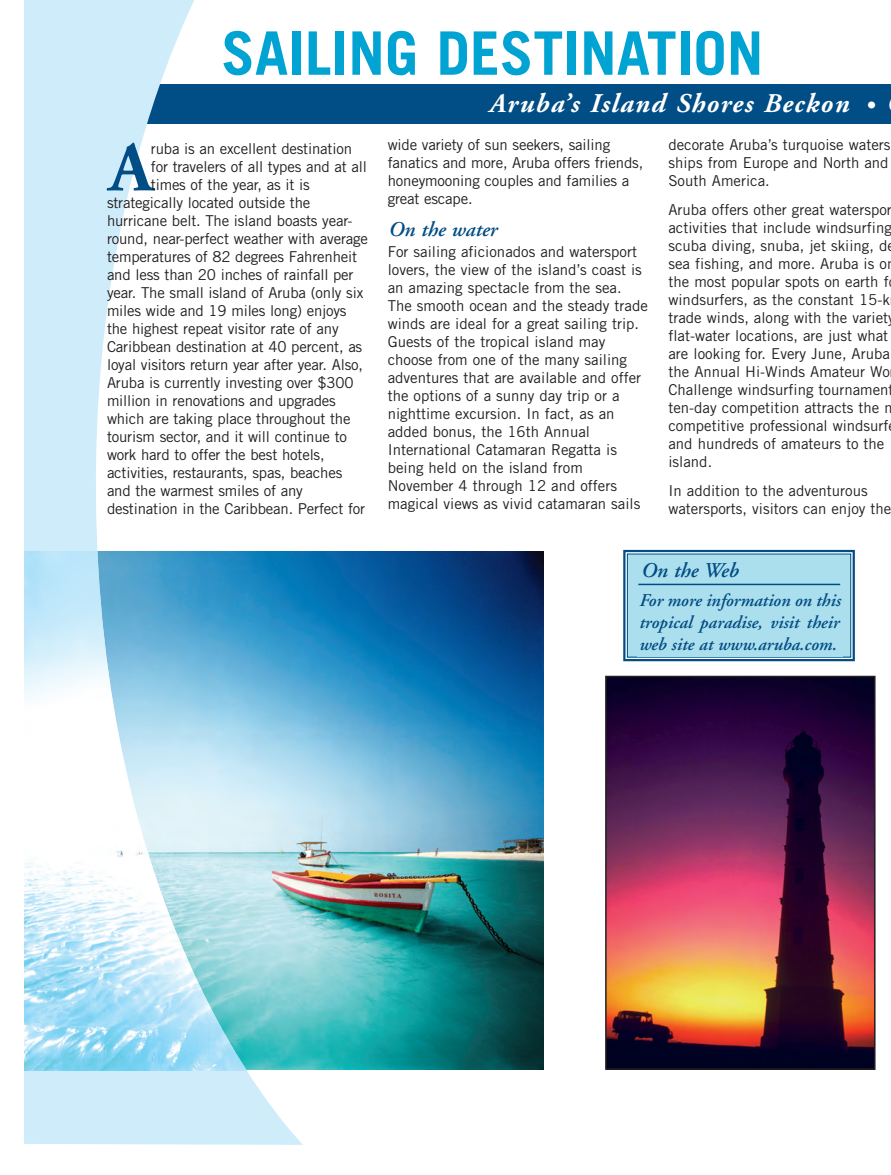
<style>
.page{position:relative;width:891px;height:1175px;background:#fff}
.page>*{position:absolute;margin:0;border:0;box-sizing:border-box;transform-origin:0 0}
.t1{font:700 70.65px "Adobe Garamond";color:#014d85}
.t2{font:700 60px "Trade Gothic";color:#00a3d1}
.t3{font:italic 700 27px "Adobe Garamond";letter-spacing:.05em;color:#fff}
.t4{font:italic 600 21px "Adobe Garamond";color:#014d85}
.t5{font:italic 600 18px/21.6px "Adobe Garamond";color:#014d85;text-align:justify}
.t6{font:15px/18px "Trade Gothic";color:#231f20}
.s1{font-family:"Trade Gothic";font-style:normal;font-size:19.5px}
</style>
<div class="page">
<img style="left:303px;top:551px;width:240px;height:518px">
<div style="left:53px;top:84px;width:838px;height:39px;background:#014d85"></div>
<svg style="left:24px;top:0;width:279px;height:1144px"></svg>
<img style="left:24px;top:552px;width:223px;height:518px">
<div style="left:627px;top:554px;width:224px;height:103px;background:#acdfed"></div>
<div style="left:623px;top:550px;width:232px;height:111px;border:2px solid #014d85"></div>
<div style="left:627px;top:553px;width:224px;height:104px;border:1px solid #014d85"></div>
<div style="left:637px;top:592px;width:205px;height:64px;background:#acdfed"></div>
<hr style="left:638px;top:583px;width:202px;height:2px;background:#014d85">
<img style="left:608px;top:678px;width:265px;height:388px">
<div style="left:605px;top:675px;width:271px;height:394px;border:2px solid #231f20"></div>
<h2 class="t2" style="left:222px;top:31px;width:543px">SAILING DESTINATION</h2>
<h3 class="t3" style="left:489px;top:92px;width:389px">Aruba’s Island Shores Beckon <span class="s1">•</span></h3>
<h1 class="t1" style="left:109px;top:140px;width:46px">A</h1>
<p class="t6" style="left:151px;top:141px;width:203px">ruba is an excellent destination</p>
<p class="t6" style="left:151px;top:159px;width:218px">for travelers of all types and at all</p>
<p class="t6" style="left:151px;top:177px;width:160px">times of the year, as it is</p>
<p class="t6" style="left:107px;top:195px;width:205px">strategically located outside the</p>
<p class="t6" style="left:107px;top:213px;width:247px">hurricane belt. The island boasts year-</p>
<p class="t6" style="left:107px;top:231px;width:263px">round, near-perfect weather with average</p>
<p class="t6" style="left:107px;top:249px;width:252px">temperatures of 82 degrees Fahrenheit</p>
<p class="t6" style="left:107px;top:267px;width:248px">and less than 20 inches of rainfall per</p>
<p class="t6" style="left:107px;top:285px;width:258px">year. The small island of Aruba (only six</p>
<p class="t6" style="left:107px;top:303px;width:241px">miles wide and 19 miles long) enjoys</p>
<p class="t6" style="left:107px;top:321px;width:233px">the highest repeat visitor rate of any</p>
<p class="t6" style="left:107px;top:339px;width:257px">Caribbean destination at 40 percent, as</p>
<p class="t6" style="left:107px;top:357px;width:258px">loyal visitors return year after year. Also,</p>
<p class="t6" style="left:107px;top:375px;width:248px">Aruba is currently investing over $300</p>
<p class="t6" style="left:107px;top:393px;width:230px">million in renovations and upgrades</p>
<p class="t6" style="left:107px;top:411px;width:245px">which are taking place throughout the</p>
<p class="t6" style="left:107px;top:429px;width:242px">tourism sector, and it will continue to</p>
<p class="t6" style="left:107px;top:447px;width:219px">work hard to offer the best hotels,</p>
<p class="t6" style="left:107px;top:465px;width:237px">activities, restaurants, spas, beaches</p>
<p class="t6" style="left:107px;top:483px;width:197px">and the warmest smiles of any</p>
<p class="t6" style="left:107px;top:501px;width:260px">destination in the Caribbean. Perfect for</p>
<p class="t6" style="left:388px;top:137px;width:257px">wide variety of sun seekers, sailing fanatics and more, Aruba offers friends, honeymooning couples and families a great escape.</p>
<h3 class="t4" style="left:388px;top:221px;width:110px">On the water</h3>
<p class="t6" style="left:388px;top:244px;width:262px">For sailing aficionados and watersport lovers, the view of the island’s coast is an amazing spectacle from the sea.<br>The smooth ocean and the steady trade winds are ideal for a great sailing trip.<br>Guests of the tropical island may choose from one of the many sailing adventures that are available and offer the options of a sunny day trip or a nighttime excursion. In fact, as an added bonus, the 16th Annual International Catamaran Regatta is being held on the island from November 4 through 12 and offers magical views as vivid catamaran sails</p>
<p class="t6" style="left:668px;top:137px;width:224px">decorate Aruba’s turquoise waters ships from Europe and North and<br>South America.</p>
<p class="t6" style="left:668px;top:202px;width:230px">Aruba offers other great waterspor activities that include windsurfing scuba diving, snuba, jet skiing, d sea fishing, and more. Aruba is o the most popular spots on earth f windsurfers, as the constant 15-k trade winds, along with the variet flat-water locations, are just what are looking for. Every June, Aruba the Annual Hi-Winds Amateur Wo<br>Challenge windsurfing tournament ten-day competition attracts the m competitive professional windsurf and hundreds of amateurs to the island.</p>
<p class="t6" style="left:668px;top:483px;width:225px">In addition to the adventurous watersports, visitors can enjoy the</p>
<h3 class="t4" style="left:640px;top:562px;width:99px">On the Web</h3>
<p class="t5" style="left:639px;top:591px;width:203px">For more information on this tropical paradise, visit their web site at www.aruba.com.</p>
</div>
